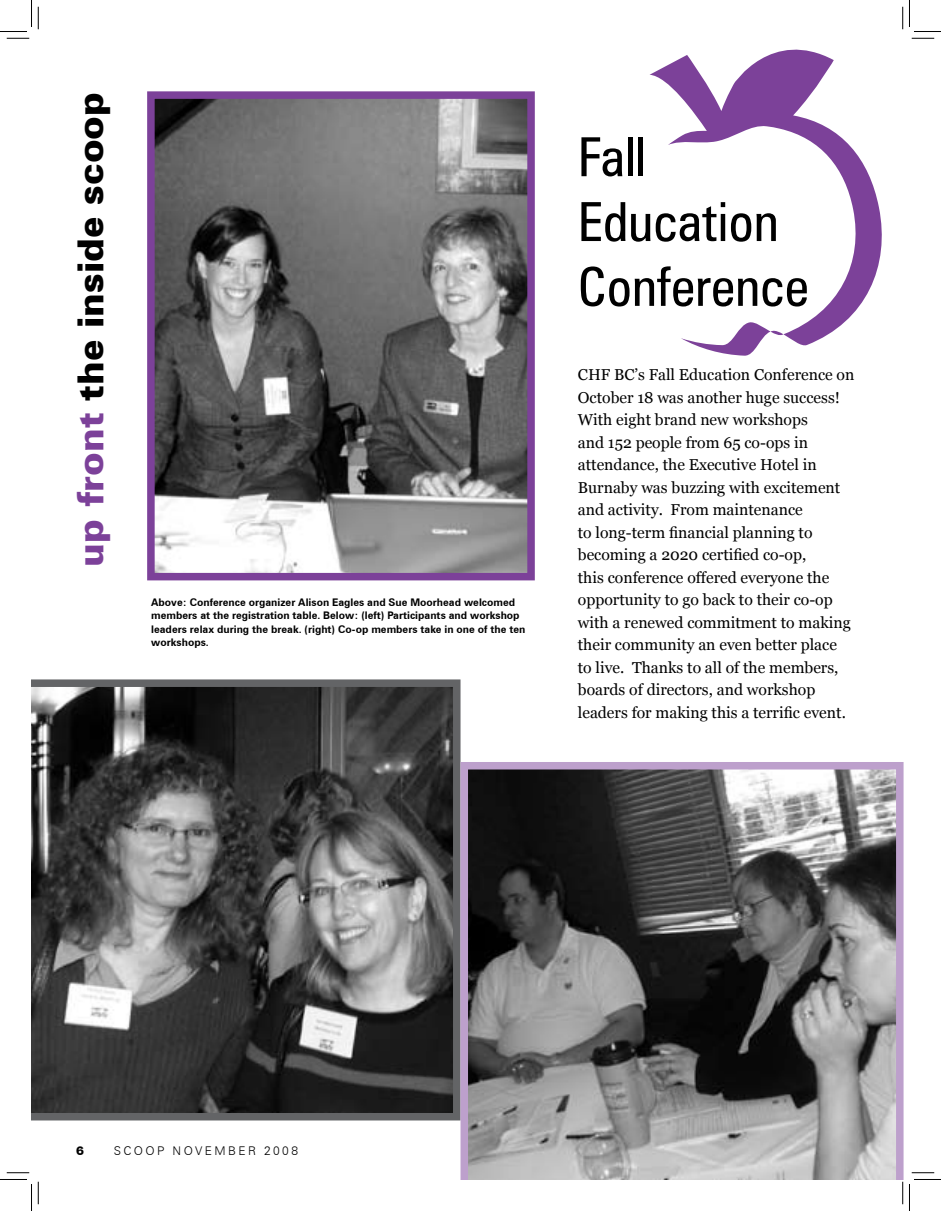
<style>
.page{position:relative;width:941px;height:1211px;background:#fff}
.page>*{position:absolute;margin:0;border:0;box-sizing:border-box;transform-origin:0 0}
.t1{font:condensed 54px/64.8px "Zurich BT";color:#000}
.t2{font:900 36px "Zurich BT";color:#000}
.t3{font:15.75px/22.5px "Georgia";color:#000}
.t4{font:300 12px "Zurich BT";letter-spacing:.2em;color:#000}
.t5{font:700 10.5px/13.5px "Zurich BT";color:#000}
.s1{color:#7c4199}
</style>
<div class="page">
<svg style="left:32px;top:679px;width:428px;height:441px;background:#515151"></svg>
<img style="left:156px;top:100px;width:370px;height:471px">
<div style="left:147px;top:91px;width:388px;height:489px;border:8px solid #7c4199"></div>
<svg style="left:460px;top:762px;width:443px;height:417px;background:#6e6d6f"></svg>
<svg style="left:649px;top:49px;width:233px;height:307px"></svg>
<svg style="left:7px;top:38px;width:22px;height:1px"></svg>
<svg style="left:911px;top:38px;width:23px;height:1px"></svg>
<svg style="left:7px;top:1172px;width:22px;height:1px"></svg>
<svg style="left:911px;top:1172px;width:23px;height:1px"></svg>
<svg style="left:38px;top:7px;width:1px;height:22px"></svg>
<svg style="left:38px;top:1181px;width:1px;height:23px"></svg>
<svg style="left:902px;top:7px;width:1px;height:22px"></svg>
<svg style="left:902px;top:1181px;width:1px;height:23px"></svg>
<svg style="left:0;top:0;width:32px;height:32px"></svg>
<svg style="left:0;top:1179px;width:32px;height:31px"></svg>
<svg style="left:909px;top:0;width:31px;height:32px"></svg>
<svg style="left:909px;top:1179px;width:31px;height:31px"></svg>
<h2 class="t2" style="left:69px;top:566px;width:476px;rotate:-90deg"><span class="s1">up front</span> the inside scoop</h2>
<p class="t5" style="left:151px;top:595px;width:376px">Above: Conference organizer Alison Eagles and Sue Moorhead welcomed members at the registration table. Below: (left) Participants and workshop leaders relax during the break. (right) Co-op members take in one of the ten workshops.</p>
<h1 class="t1" style="left:578px;top:124px;width:232px">Fall<br>Education<br>Conference</h1>
<p class="t3" style="left:578px;top:363px;width:278px">CHF BC’s Fall Education Conference on October 18 was another huge success!<br>With eight brand new workshops<br>and 152 people from 65 co-ops in attendance, the Executive Hotel in Burnaby was buzzing with excitement and activity. From maintenance<br>to long-term financial planning to becoming a 2020 certified co-op,<br>this conference offered everyone the opportunity to go back to their co-op with a renewed commitment to making their community an even better place to live. Thanks to all of the members, boards of directors, and workshop leaders for making this a terrific event.</p>
<p class="t4" style="left:114px;top:1143px;width:185px">SCOOP NOVEMBER 2008</p>
</div>
